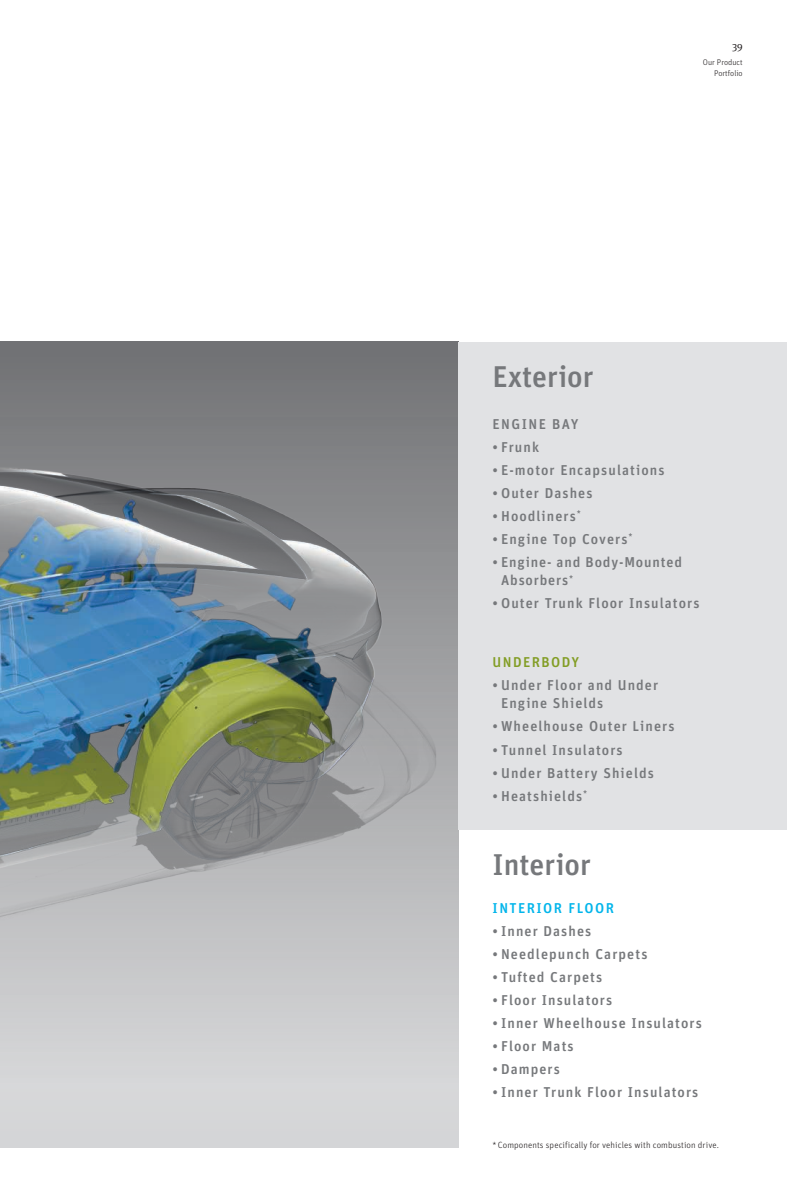
<style>
.page{position:relative;width:787px;height:1191px;background:#fff}
.page>*{position:absolute;margin:0;border:0;box-sizing:border-box;transform-origin:0 0}
.t1{font:30px "Autoneum Unit OT Medium";color:#76787b}
.t2{font:14.25px/18.8px "Autoneum Unit OT Medium";letter-spacing:.075em;color:#76787b}
.t3{font:14.25px "Autoneum Unit OT Medium";letter-spacing:.1em;color:#02b5eb}
.t4{font:14.25px "Autoneum Unit OT Medium";letter-spacing:.1em;color:#76787b}
.t5{font:14.25px "Autoneum Unit OT Medium";letter-spacing:.1em;color:#829d24}
.t6{font:10.5px "Meta Serif Pro";color:#231f20}
.t7{font:9px "Autoneum Unit OT Light";letter-spacing:.01em;color:#231f20}
.t8{font:8.25px/10.5px "Autoneum Unit OT Light";color:#231f20;text-align:right}
</style>
<div class="page">
<svg style="left:0;top:342px;width:458px;height:806px;background:#afb0b2"></svg>
<img style="left:0;top:383px;width:458px;height:700px">
<div style="left:458px;top:342px;width:329px;height:487px;background:#e1e2e4"></div>
<p class="t6" style="left:732px;top:39px;width:12px">39</p>
<p class="t8" style="left:703px;top:57px;width:41px">Our Product<br>Portfolio</p>
<h1 class="t1" style="left:492px;top:358px;width:103px">Exterior</h1>
<p class="t4" style="left:492px;top:415px;width:87px">ENGINE BAY</p>
<p class="t2" style="left:492px;top:438px;width:48px">• Frunk</p>
<p class="t2" style="left:492px;top:461px;width:173px">• E-motor Encapsulations</p>
<p class="t2" style="left:492px;top:484px;width:101px">• Outer Dashes</p>
<p class="t2" style="left:492px;top:507px;width:90px">• Hoodliners<sup>*</sup></p>
<p class="t2" style="left:492px;top:530px;width:142px">• Engine Top Covers<sup>*</sup></p>
<p class="t2" style="left:501px;top:553px;width:182px;text-indent:-9px">• Engine- and Body-Mounted<br>Absorbers<sup>*</sup></p>
<p class="t2" style="left:492px;top:594px;width:208px">• Outer Trunk Floor Insulators</p>
<p class="t5" style="left:492px;top:653px;width:88px">UNDERBODY</p>
<p class="t2" style="left:501px;top:676px;width:159px;text-indent:-9px">• Under Floor and Under<br>Engine Shields</p>
<p class="t2" style="left:492px;top:717px;width:183px">• Wheelhouse Outer Liners</p>
<p class="t2" style="left:492px;top:740px;width:132px">• Tunnel Insulators</p>
<p class="t2" style="left:492px;top:763px;width:163px">• Under Battery Shields</p>
<p class="t2" style="left:492px;top:786px;width:96px">• Heatshields<sup>*</sup></p>
<h1 class="t1" style="left:492px;top:846px;width:100px">Interior</h1>
<p class="t3" style="left:492px;top:899px;width:123px">INTERIOR FLOOR</p>
<p class="t2" style="left:492px;top:922px;width:100px">• Inner Dashes</p>
<p class="t2" style="left:492px;top:945px;width:156px">• Needlepunch Carpets</p>
<p class="t2" style="left:492px;top:968px;width:111px">• Tufted Carpets</p>
<p class="t2" style="left:492px;top:991px;width:121px">• Floor Insulators</p>
<p class="t2" style="left:492px;top:1014px;width:211px">• Inner Wheelhouse Insulators</p>
<p class="t2" style="left:492px;top:1037px;width:83px">• Floor Mats</p>
<p class="t2" style="left:492px;top:1060px;width:69px">• Dampers</p>
<p class="t2" style="left:492px;top:1083px;width:207px">• Inner Trunk Floor Insulators</p>
<p class="t7" style="left:492px;top:1139px;width:228px">* Components specifically for vehicles with combustion drive.</p>
</div>
